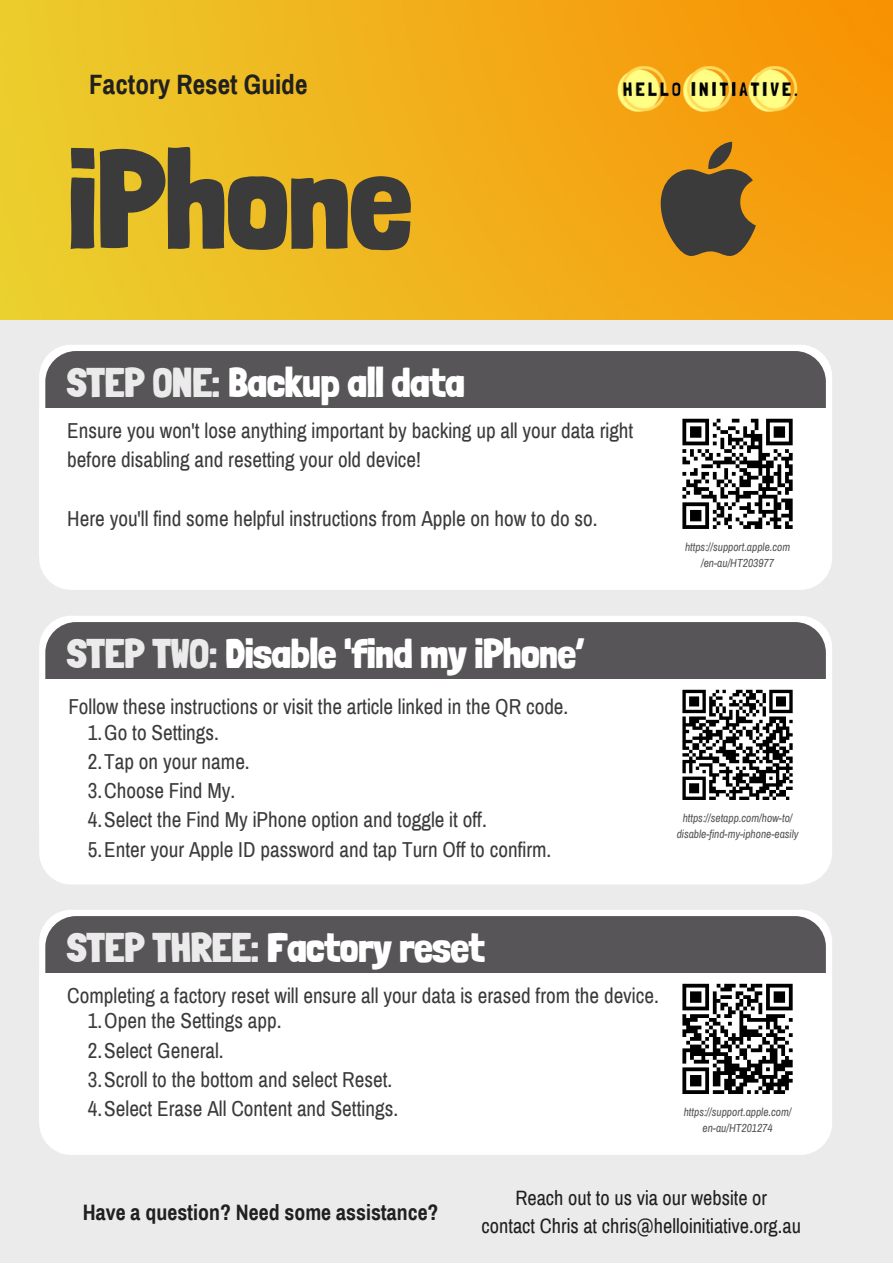
<style>
.page{position:relative;width:893px;height:1264px;background:#fff}
.page>*{position:absolute;margin:0;border:0;box-sizing:border-box;transform-origin:0 0}
.t1{font:900 137.4px "Londrina Solid";color:#3b3b3b}
.t2{font:900 40.5px "Londrina Solid";color:#fff}
.t3{font:700 27.3px "Archivo Narrow";color:#20201f}
.t4{font:700 21.75px "Archivo Narrow";color:#20201f}
.t5{font:21.15px/29.2px "Archivo Narrow";color:#3b3b3b}
.t6{font:20.25px/28px "Archivo Narrow";color:#20201f;text-align:center}
.t7{font:italic 11.4px/15.6px "Archivo Narrow";color:#575557;text-align:center}
.s1{color:#ebebeb}
</style>
<div class="page">
<div style="left:0;top:0;width:892px;height:1262px;background:#ebebeb"></div>
<img style="left:0;top:0;width:892px;height:319px">
<div style="left:39px;top:345px;width:793px;height:245px;background:#fff;border-radius:32px"></div>
<div style="left:45px;top:351px;width:780px;height:164px;background:#575557;border-radius:31px"></div>
<div style="left:39px;top:408px;width:793px;height:148px;background:#fff"></div>
<svg style="left:682px;top:419px;width:110px;height:110px"></svg>
<div style="left:39px;top:615px;width:793px;height:269px;background:#fff;border-radius:32px"></div>
<div style="left:45px;top:622px;width:780px;height:164px;background:#575557;border-radius:31px"></div>
<div style="left:39px;top:679px;width:793px;height:147px;background:#fff"></div>
<svg style="left:682px;top:689px;width:110px;height:111px"></svg>
<div style="left:39px;top:909px;width:793px;height:245px;background:#fff;border-radius:32px"></div>
<div style="left:45px;top:916px;width:780px;height:164px;background:#575557;border-radius:31px"></div>
<div style="left:39px;top:973px;width:793px;height:147px;background:#fff"></div>
<svg style="left:682px;top:983px;width:110px;height:110px"></svg>
<img style="left:612px;top:62px;width:190px;height:54px">
<svg style="left:660px;top:142px;width:95px;height:114px;background:#7e5f2b"></svg>
<p class="t3" style="left:89px;top:70px;width:220px">Factory Reset Guide</p>
<h1 class="t1" style="left:68px;top:118px;width:344px">iPhone</h1>
<h2 class="t2" style="left:67px;top:358px;width:399px"><span class="s1">STEP ONE:</span> Backup all data</h2>
<p class="t5" style="left:67px;top:416px;width:567px">Ensure you won't lose anything important by backing up all your data right before disabling and resetting your old device!</p>
<p class="t5" style="left:67px;top:504px;width:532px">Here you'll find some helpful instructions from Apple on how to do so.</p>
<h2 class="t2" style="left:67px;top:630px;width:518px"><span class="s1">STEP TWO:</span> Disable 'find my iPhone’</h2>
<p class="t5" style="left:68px;top:692px;width:501px">Follow these instructions or visit the article linked in the QR code.</p>
<p class="t5" style="left:88px;top:718px;width:465px">1.Go to Settings.<br>2.Tap on your name.<br>3.Choose Find My.<br>4.Select the Find My iPhone option and toggle it off.<br>5.Enter your Apple ID password and tap Turn Off to confirm.</p>
<p class="t7" style="left:685px;top:539px;width:107px">https://support.apple.com /en-au/HT203977</p>
<p class="t7" style="left:676px;top:810px;width:123px">https://setapp.com/how-to/ disable-find-my-iphone-easily</p>
<h2 class="t2" style="left:67px;top:924px;width:418px"><span class="s1">STEP THREE:</span> Factory reset</h2>
<p class="t5" style="left:67px;top:981px;width:593px">Completing a factory reset will ensure all your data is erased from the device.</p>
<p class="t5" style="left:88px;top:1006px;width:312px">1.Open the Settings app.<br>2.Select General.<br>3.Scroll to the bottom and select Reset.<br>4.Select Erase All Content and Settings.</p>
<p class="t7" style="left:683px;top:1104px;width:109px">https://support.apple.com/ en-au/HT201274</p>
<p class="t4" style="left:83px;top:1200px;width:357px">Have a question? Need some assistance?</p>
<p class="t6" style="left:481px;top:1184px;width:321px">Reach out to us via our website or<br>contact Chris at chris@helloinitiative.org.au</p>
</div>
